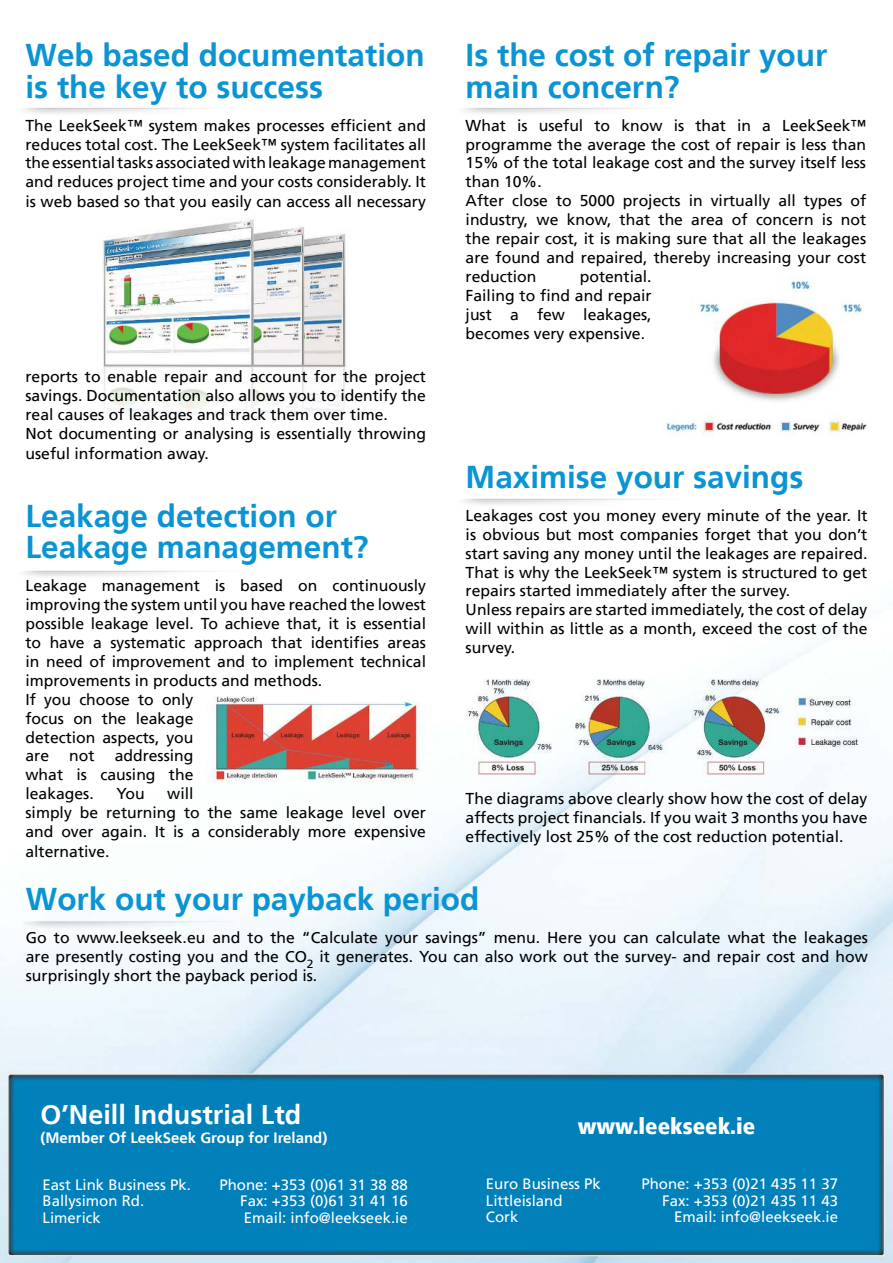
<style>
.page{position:relative;width:893px;height:1263px;background:#fff}
.page>*{position:absolute;margin:0;border:0;box-sizing:border-box;transform-origin:0 0}
.t1{font:700 31.5px/31.5px "Frutiger LT";color:#0b94d3}
.t2{font:700 27px "Frutiger LT";color:#fff}
.t3{font:900 condensed 22.5px "Frutiger LT";color:#fff}
.t4{font:15.75px/18.9px "Frutiger LT";color:#000;text-align:justify}
.t5{font:15px/16.5px "Frutiger LT";color:#fff}
.t6{font:700 15px "Frutiger LT";color:#fff}
</style>
<div class="page">
<img style="left:0;top:219px;width:893px;height:1044px">
<img style="left:13px;top:558px;width:238px;height:27px">
<img style="left:453px;top:487px;width:238px;height:27px">
<h1 class="t1" style="left:26px;top:42px;width:401px">Web based documentation is the key to success</h1>
<p class="t4" style="left:26px;top:117px;width:402px">The LeekSeek™ system makes processes efficient and reduces total cost. The LeekSeek™ system facilitates all the essential tasks associated with leakage management and reduces project time and your costs considerably. It is web based so that you easily can access all necessary</p>
<p class="t4" style="left:26px;top:369px;width:402px;text-align:left">reports to enable repair and account for the project savings. Documentation also allows you to identify the real causes of leakages and track them over time.<br>Not documenting or analysing is essentially throwing useful information away.</p>
<h1 class="t1" style="left:466px;top:42px;width:363px">Is the cost of repair your main concern?</h1>
<p class="t4" style="left:466px;top:117px;width:402px;text-align:left">What is useful to know is that in a LeekSeek™ programme the average the cost of repair is less than 15% of the total leakage cost and the survey itself less than 10%.<br>After close to 5000 projects in virtually all types of industry, we know, that the area of concern is not the repair cost, it is making sure that all the leakages are found and repaired, thereby increasing your cost reduction</p>
<p class="t4" style="left:466px;top:268px;width:188px;text-indent:114px">potential.<br>Failing to find and repair just a few leakages, becomes very expensive.</p>
<h1 class="t1" style="left:466px;top:464px;width:339px">Maximise your savings</h1>
<p class="t4" style="left:466px;top:507px;width:403px;text-align:left">Leakages cost you money every minute of the year. It is obvious but most companies forget that you don’t start saving any money until the leakages are repaired.<br>That is why the LeekSeek™ system is structured to get repairs started immediately after the survey.<br>Unless repairs are started immediately, the cost of delay will within as little as a month, exceed the cost of the survey.</p>
<h1 class="t1" style="left:26px;top:503px;width:345px">Leakage detection or<br>Leakage management?</h1>
<p class="t4" style="left:26px;top:578px;width:402px;text-align:left">Leakage management is based on continuously improving the system until you have reached the lowest possible leakage level. To achieve that, it is essential to have a systematic approach that identifies areas in need of improvement and to implement technical improvements in products and methods.<br>If you choose to only<br>focus on the leakage<br>detection aspects, you<br>are</p>
<p class="t4" style="left:26px;top:748px;width:169px;text-indent:89px">addressing what is causing the leakages.</p>
<p class="t4" style="left:69px;top:748px;width:27px">not</p>
<p class="t4" style="left:26px;top:785px;width:402px;text-align:left;text-indent:142px">will<br>simply be returning to the same leakage level over and over again. It is a considerably more expensive alternative.</p>
<h1 class="t1" style="left:26px;top:886px;width:455px">Work out your payback period</h1>
<p class="t4" style="left:26px;top:929px;width:843px">Go to www.leekseek.eu and to the “Calculate your savings” menu. Here you can calculate what the leakages are presently costing you and the CO<sub>2</sub> it generates. You can also work out the survey- and repair cost and how surprisingly short the payback period is.</p>
<p class="t4" style="left:116px;top:785px;width:30px">You</p>
<p class="t4" style="left:466px;top:791px;width:403px">The diagrams above clearly show how the cost of delay affects project financials. If you wait 3 months you have effectively lost 25% of the cost reduction potential.</p>
<h2 class="t2" style="left:40px;top:1103px;width:263px">O’Neill Industrial Ltd</h2>
<p class="t6" style="left:40px;top:1132px;width:289px">(Member Of LeekSeek Group for Ireland)</p>
<p class="t5" style="left:43px;top:1177px;width:150px">East Link Business Pk.<br>Ballysimon Rd.<br>Limerick</p>
<h3 class="t3" style="left:578px;top:1117px;width:179px">www.leekseek.ie</h3>
<p class="t5" style="left:240px;top:1177px;width:169px;text-align:justify;text-indent:-21px">Phone: +353 (0)61 31 38 88<br>Fax: +353 (0)61 31 41 16<br>Email: info@leekseek.ie</p>
<p class="t5" style="left:486px;top:1177px;width:117px">Euro Business Pk<br>Littleisland<br>Cork</p>
<p class="t5" style="left:641px;top:1177px;width:198px;text-align:right">Phone: +353 (0)21 435 11 37<br>Fax: +353 (0)21 435 11 43<br>Email: info@leekseek.ie</p>
</div>
